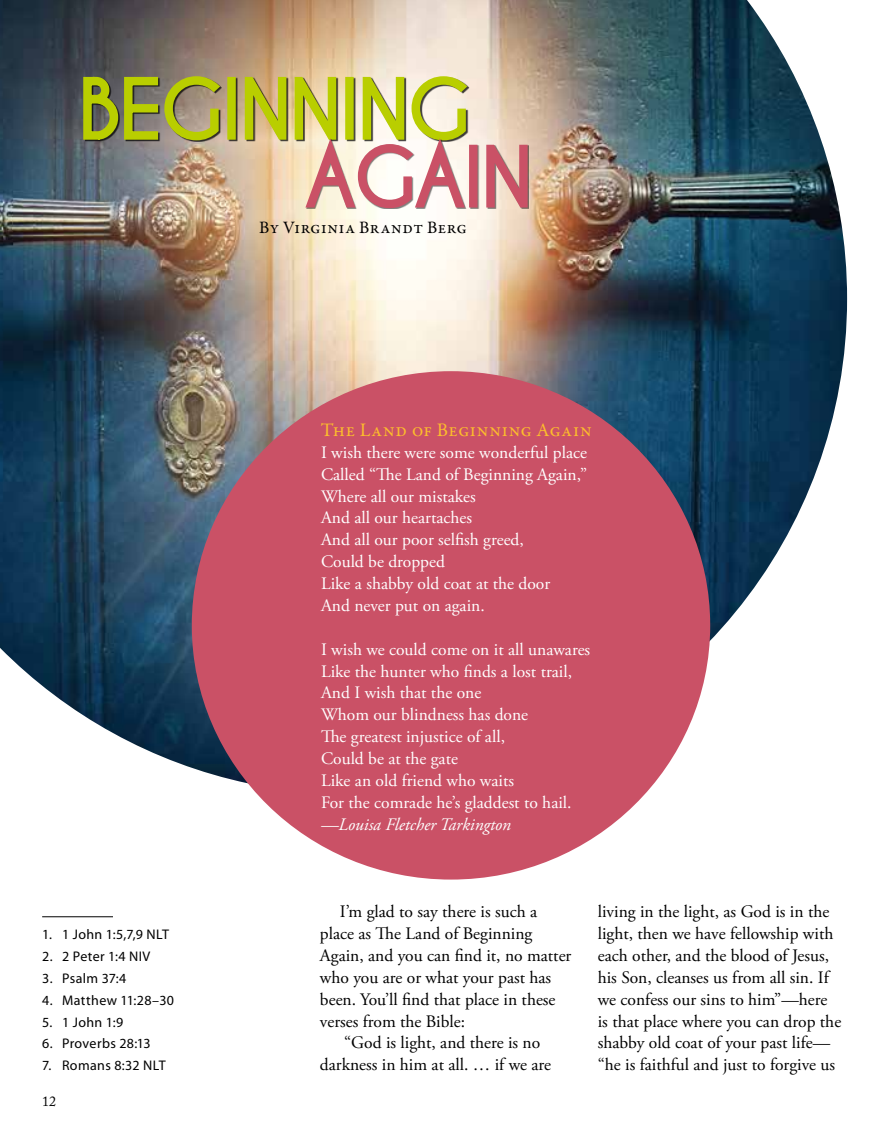
<style>
.page{position:relative;width:893px;height:1141px;background:#fff}
.page>*{position:absolute;margin:0;border:0;box-sizing:border-box;transform-origin:0 0}
.t1{font:700 80.15px "Caviar Dreams";color:#b9ce00}
.t2{font:700 80.15px "Caviar Dreams";color:#ca5166}
.t3{font:19.25px "Garamond Premr Pro";letter-spacing:.035em;color:#fcbe2c}
.t4{font:17.5px/21.9px "Adobe Garamond Pro";color:#000}
.t5{font:17.5px/21.9px "Adobe Garamond Pro";color:#fff}
.t6{font:italic 17.5px "Adobe Garamond Pro";color:#fff}
.t7{font:17.5px "Garamond Premr Pro";letter-spacing:.025em;color:#000}
.t8{font:14px "Myriad Pro";letter-spacing:.025em;color:#000}
.t9{font:14px "Adobe Caslon Pro";color:#000}
</style>
<div class="page">
<img style="left:0;top:0;width:847px;height:783px">
<div style="left:192px;top:371px;width:518px;height:509px;background:#ca5166;border-radius:50%"></div>
<div style="left:85px;top:78px;width:384px;height:64px;background:#000;opacity:.75"></div>
<svg style="left:82px;top:74px;width:141px;height:68px;background:#8a8b45"></svg>
<div style="left:227px;top:77px;width:9px;height:63px;border:4px solid #b9ce00"></div>
<hr style="left:42px;top:916px;width:71px;height:1px;background:#000">
<div style="left:306px;top:139px;width:223px;height:70px;background:#000;opacity:.5"></div>
<svg style="left:243px;top:74px;width:227px;height:136px;background:#d5c394"></svg>
<div style="left:469px;top:145px;width:8px;height:63px;border:4px solid #ca5166"></div>
<svg style="left:485px;top:143px;width:44px;height:66px;background:#ce9190"></svg>
<h1 class="t1" style="left:79px;top:64px;width:392px">BEGINNING</h1>
<h1 class="t2" style="left:306px;top:132px;width:227px">AGAIN</h1>
<p class="t7" style="left:259px;top:217px;width:209px">By Virginia Brandt Berg</p>
<p class="t8" style="left:42px;top:926px;width:129px">1. 1 John 1:5,7,9 NLT</p>
<p class="t8" style="left:42px;top:948px;width:110px">2. 2 Peter 1:4 NIV</p>
<p class="t8" style="left:42px;top:969px;width:86px">3. Psalm 37:4</p>
<p class="t8" style="left:42px;top:991px;width:133px">4. Matthew 11:28–30</p>
<p class="t8" style="left:42px;top:1013px;width:83px">5. 1 John 1:9</p>
<p class="t8" style="left:42px;top:1035px;width:110px">6. Proverbs 28:13</p>
<p class="t8" style="left:42px;top:1057px;width:125px">7. Romans 8:32 NLT</p>
<p class="t9" style="left:42px;top:1093px;width:15px">12</p>
<p class="t3" style="left:321px;top:418px;width:272px">The Land of Beginning Again</p>
<p class="t5" style="left:321px;top:442px;width:268px">I wish there were some wonderful place<br>Called “The Land of Beginning Again,”<br>Where all our mistakes<br>And all our heartaches<br>And all our poor selfish greed,<br>Could be dropped<br>Like a shabby old coat at the door<br>And never put on again.</p>
<p class="t5" style="left:321px;top:639px;width:271px">I wish we could come on it all unawares<br>Like the hunter who finds a lost trail,<br>And I wish that the one<br>Whom our blindness has done<br>The greatest injustice of all,<br>Could be at the gate<br>Like an old friend who waits<br>For the comrade he’s gladdest to hail.</p>
<p class="t6" style="left:321px;top:814px;width:192px">—Louisa Fletcher Tarkington</p>
<p class="t4" style="left:340px;top:901px;width:199px">I’m glad to say there is such a</p>
<p class="t4" style="left:320px;top:923px;width:214px">place as The Land of Beginning</p>
<p class="t4" style="left:320px;top:945px;width:253px">Again, and you can find it, no matter</p>
<p class="t4" style="left:320px;top:967px;width:233px">who you are or what your past has</p>
<p class="t4" style="left:320px;top:989px;width:237px">been. You’ll find that place in these</p>
<p class="t4" style="left:320px;top:1011px;width:147px">verses from the Bible:</p>
<p class="t4" style="left:344px;top:1033px;width:198px">“God is light, and there is no</p>
<p class="t4" style="left:320px;top:1054px;width:233px">darkness in him at all. … if we are</p>
<p class="t4" style="left:598px;top:901px;width:245px">living in the light, as God is in the light, then we have fellowship with each other, and the blood of Jesus, his Son, cleanses us from all sin. If we confess our sins to him”—here is that place where you can drop the shabby old coat of your past life— “he is faithful and just to forgive us</p>
</div>
